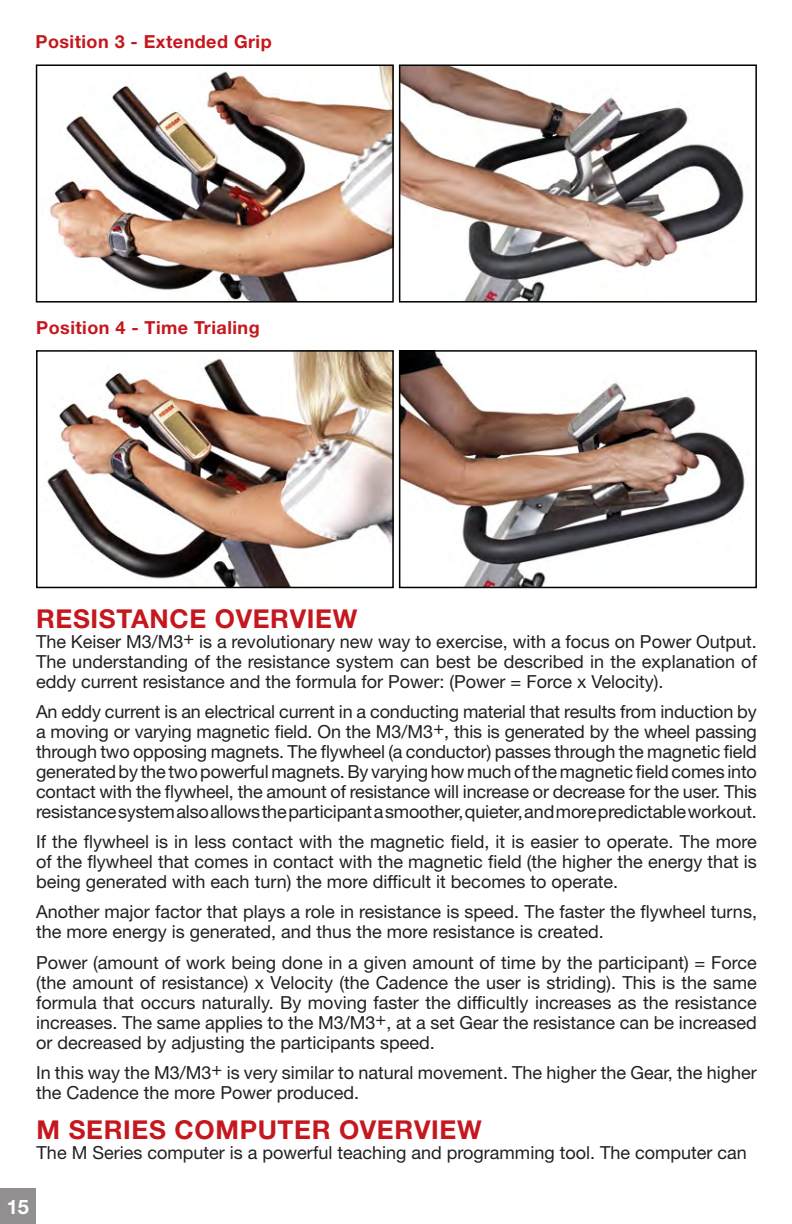
<style>
.page{position:relative;width:792px;height:1224px;background:#fff}
.page>*{position:absolute;margin:0;border:0;box-sizing:border-box;transform-origin:0 0}
.t1{font:700 26px "Helvetica Neue LT Std";letter-spacing:.025em;color:#c5171e}
.t2{font:700 20px "Helvetica Neue LT Pro";color:#fff}
.t3{font:18px/20px "Helvetica Neue LT Std";color:#231f20;text-align:justify}
.t4{font:700 18px "Helvetica Neue LT Std";letter-spacing:.025em;color:#c5171e}
</style>
<div class="page">
<img style="left:49px;top:67px;width:341px;height:232px">
<div style="left:36px;top:64px;width:357px;height:238px;border:2px solid #000"></div>
<img style="left:47px;top:353px;width:343px;height:232px">
<div style="left:36px;top:350px;width:357px;height:238px;border:2px solid #000"></div>
<img style="left:401px;top:67px;width:343px;height:232px">
<div style="left:398px;top:64px;width:358px;height:238px;border:2px solid #000"></div>
<img style="left:401px;top:353px;width:344px;height:232px">
<div style="left:398px;top:350px;width:358px;height:238px;border:2px solid #000"></div>
<div style="left:0;top:1188px;width:36px;height:35px;background:#918f8f"></div>
<p class="t4" style="left:36px;top:31px;width:237px">Position 3 - Extended Grip</p>
<p class="t4" style="left:36px;top:316px;width:225px">Position 4 - Time Trialing</p>
<p class="t1" style="left:36px;top:602px;width:322px">RESISTANCE OVERVIEW</p>
<p class="t3" style="left:36px;top:631px;width:722px">The Keiser M3/M3+ is a revolutionary new way to exercise, with a focus on Power Output.<br>The understanding of the resistance system can best be described in the explanation of eddy current resistance and the formula for Power: (Power = Force x Velocity).</p>
<p class="t3" style="left:36px;top:701px;width:722px">An eddy current is an electrical current in a conducting material that results from induction by a moving or varying magnetic field. On the M3/M3+, this is generated by the wheel passing through two opposing magnets. The flywheel (a conductor) passes through the magnetic field generated by the two powerful magnets. By varying how much of the magnetic field comes into contact with the flywheel, the amount of resistance will increase or decrease for the user. This resistance system also allows the participant a smoother, quieter, and more predictable workout.</p>
<p class="t3" style="left:36px;top:831px;width:722px">If the flywheel is in less contact with the magnetic field, it is easier to operate. The more of the flywheel that comes in contact with the magnetic field (the higher the energy that is being generated with each turn) the more difficult it becomes to operate.</p>
<p class="t3" style="left:36px;top:901px;width:722px">Another major factor that plays a role in resistance is speed. The faster the flywheel turns, the more energy is generated, and thus the more resistance is created.</p>
<p class="t3" style="left:36px;top:951px;width:722px">Power (amount of work being done in a given amount of time by the participant) = Force (the amount of resistance) x Velocity (the Cadence the user is striding). This is the same formula that occurs naturally. By moving faster the difficultly increases as the resistance increases. The same applies to the M3/M3+, at a set Gear the resistance can be increased or decreased by adjusting the participants speed.</p>
<p class="t3" style="left:36px;top:1061px;width:721px">In this way the M3/M3+ is very similar to natural movement. The higher the Gear, the higher the Cadence the more Power produced.</p>
<p class="t1" style="left:37px;top:1113px;width:446px">M SERIES COMPUTER OVERVIEW</p>
<p class="t3" style="left:37px;top:1142px;width:711px">The M Series computer is a powerful teaching and programming tool. The computer can</p>
<p class="t2" style="left:7px;top:1193px;width:24px">15</p>
</div>
